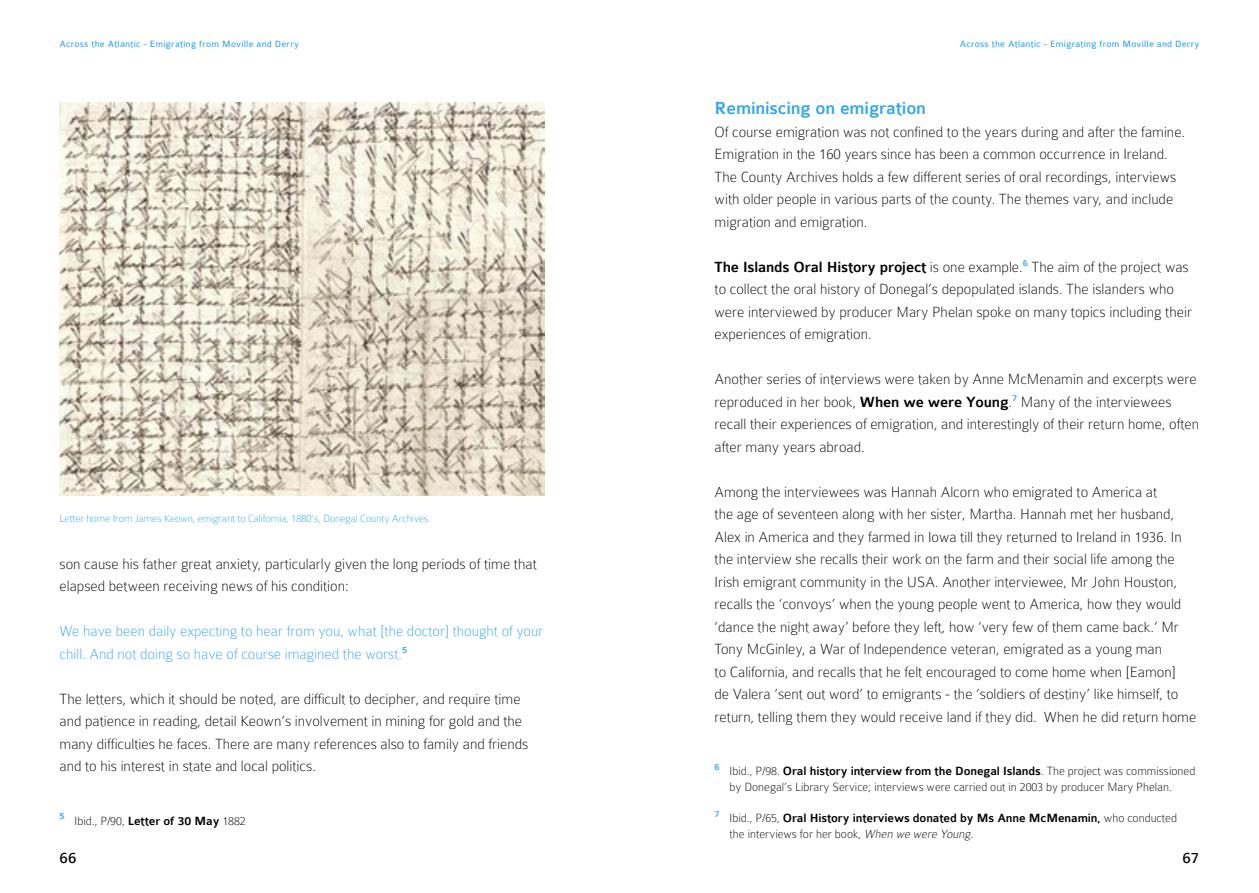
<style>
.page{position:relative;width:1259px;height:893px;background:#fff}
.page>*{position:absolute;margin:0;border:0;box-sizing:border-box;transform-origin:0 0}
.t1{font:500 18.75px "Colaborate";letter-spacing:-.01em;color:#36a7e9}
.t2{font:16.5px "Colaborate";color:#000}
.t3{font:100 15.75px/22.5px "Colaborate";color:#000}
.t4{font:100 15.75px/22.5px "Colaborate";color:#36a7e9}
.t5{font:100 12.75px/15.3px "Colaborate";color:#000}
.t6{font:100 11.25px "Colaborate";letter-spacing:-.01em;color:#36a7e9}
.t7{font:9.75px "Colaborate";letter-spacing:.025em;color:#36a7e9}
.s1{font-weight:500}
.s2{font-style:italic}
</style>
<div class="page">
<img style="left:60px;top:102px;width:484px;height:393px">
<p class="t7" style="left:60px;top:39px;width:241px">Across the Atlantic - Emigrating from Moville and Derry</p>
<p class="t6" style="left:60px;top:512px;width:373px">Letter home from James Keown, emigrant to California, 1880’s, Donegal County Archives.</p>
<p class="t3" style="left:60px;top:552px;width:479px">son cause his father great anxiety, particularly given the long periods of time that elapsed between receiving news of his condition:</p>
<p class="t4" style="left:60px;top:620px;width:485px">We have been daily expecting to hear from you, what [the doctor] thought of your chill. And not doing so have of course imagined the worst.<sup>5</sup></p>
<p class="t3" style="left:60px;top:687px;width:470px">The letters, which it should be noted, are difficult to decipher, and require time and patience in reading, detail Keown’s involvement in mining for gold and the many difficulties he faces. There are many references also to family and friends and to his interest in state and local politics.</p>
<p class="t5" style="left:60px;top:813px;width:188px"><sup>5</sup> Ibid., P/90, <span class="s1">Letter of 30 May</span> 1882</p>
<p class="t2" style="left:60px;top:850px;width:18px">66</p>
<p class="t7" style="left:960px;top:39px;width:241px">Across the Atlantic - Emigrating from Moville and Derry</p>
<p class="t1" style="left:714px;top:99px;width:213px">Reminiscing on emigration</p>
<p class="t3" style="left:714px;top:121px;width:472px">Of course emigration was not confined to the years during and after the famine.<br>Emigration in the 160 years since has been a common occurrence in Ireland.<br>The County Archives holds a few different series of oral recordings, interviews with older people in various parts of the county. The themes vary, and include migration and emigration.</p>
<p class="t3" style="left:714px;top:256px;width:479px"><span class="s1">The Islands Oral History project</span> is one example.<sup>6</sup> The aim of the project was to collect the oral history of Donegal’s depopulated islands. The islanders who were interviewed by producer Mary Phelan spoke on many topics including their experiences of emigration.</p>
<p class="t3" style="left:714px;top:368px;width:486px">Another series of interviews were taken by Anne McMenamin and excerpts were reproduced in her book, <span class="s1">When we were Young</span>.<sup>7</sup> Many of the interviewees recall their experiences of emigration, and interestingly of their return home, often after many years abroad.</p>
<p class="t3" style="left:714px;top:481px;width:483px">Among the interviewees was Hannah Alcorn who emigrated to America at<br>the age of seventeen along with her sister, Martha. Hannah met her husband, Alex in America and they farmed in Iowa till they returned to Ireland in 1936. In the interview she recalls their work on the farm and their social life among the Irish emigrant community in the USA. Another interviewee, Mr John Houston, recalls the ‘convoys’ when the young people went to America, how they would ‘dance the night away’ before they left, how ‘very few of them came back.’ Mr Tony McGinley, a War of Independence veteran, emigrated as a young man<br>to California, and recalls that he felt encouraged to come home when [Eamon]<br>de Valera ‘sent out word’ to emigrants - the ‘soldiers of destiny’ like himself, to return, telling them they would receive land if they did. When he did return home</p>
<p class="t5" style="left:729px;top:764px;width:467px;text-indent:-15px"><sup>6</sup> Ibid., P/98. <span class="s1">Oral history interview from the Donegal Islands</span>. The project was commissioned by Donegal’s Library Service; interviews were carried out in 2003 by producer Mary Phelan.</p>
<p class="t5" style="left:729px;top:811px;width:449px;text-indent:-15px"><sup>7</sup> Ibid., P/65, <span class="s1">Oral History interviews donated by Ms Anne McMenamin,</span> who conducted the interviews for her book, <span class="s2">When we were Young.</span></p>
<p class="t2" style="left:1182px;top:850px;width:18px">67</p>
</div>
